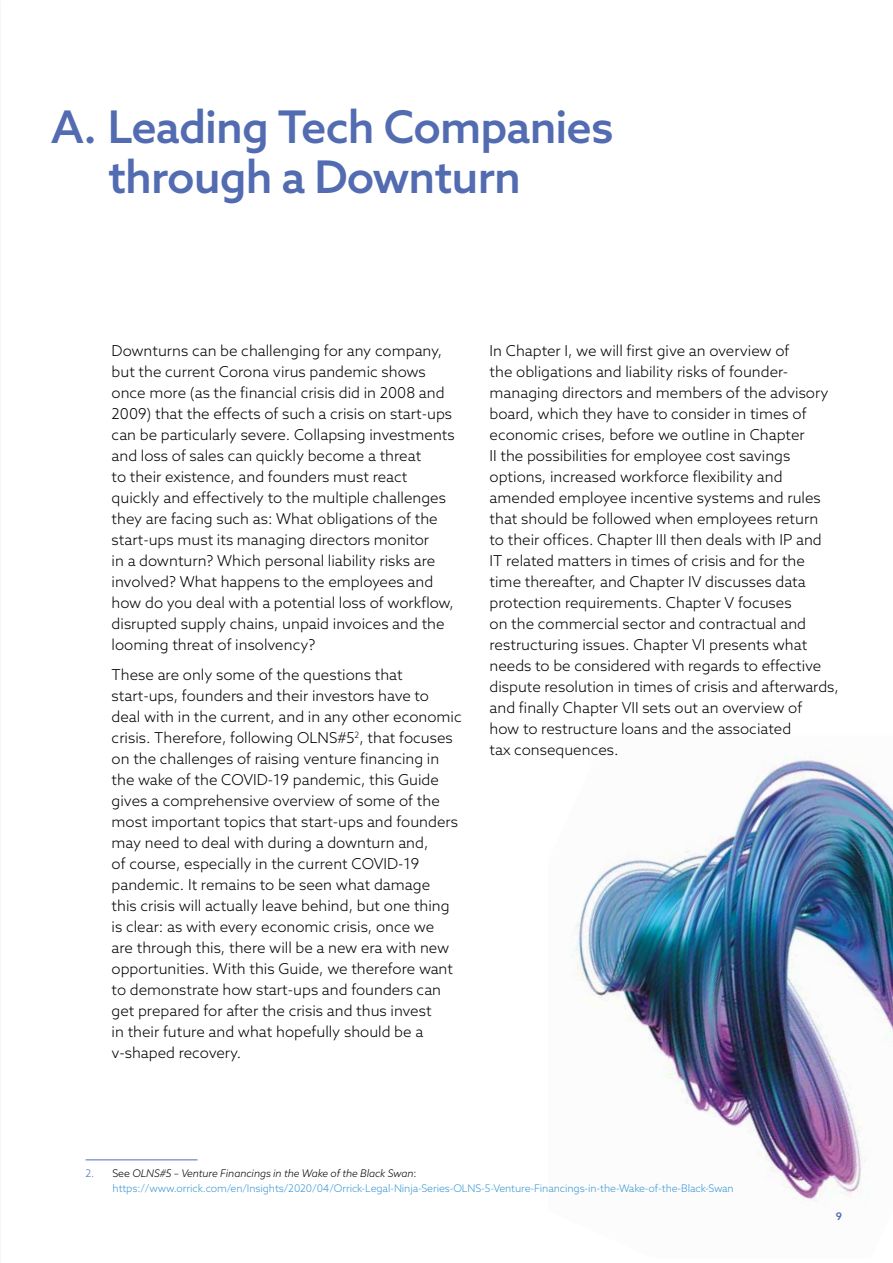
<style>
.page{position:relative;width:893px;height:1263px;background:#fff}
.page>*{position:absolute;margin:0;border:0;box-sizing:border-box;transform-origin:0 0}
.t1{font:500 45px/49.5px "Azo Sans";letter-spacing:-.02em;color:#526bb1}
.t2{font:300 15px/21px "Azo Sans";color:#000}
.t3{font:300 10.5px/15px "Azo Sans";letter-spacing:-.01em;color:#3997d3}
.t4{font:500 10.5px "Azo Sans";color:#526bb1}
.s1{color:#526bb1}
.s2{color:#000}
.s3{font-style:italic;color:#000}
</style>
<div class="page">
<img style="left:571px;top:755px;width:322px;height:447px">
<hr style="left:86px;top:1159px;width:112px;height:1px;background:#526bb1">
<h1 class="t1" style="left:108px;top:102px;width:507px;text-indent:-57px">A. Leading Tech Companies through a Downturn</h1>
<p class="t2" style="left:112px;top:340px;width:345px">Downturns can be challenging for any company, but the current Corona virus pandemic shows once more (as the financial crisis did in 2008 and 2009) that the effects of such a crisis on start-ups can be particularly severe. Collapsing investments and loss of sales can quickly become a threat<br>to their existence, and founders must react quickly and effectively to the multiple challenges they are facing such as: What obligations of the start-ups must its managing directors monitor<br>in a downturn? Which personal liability risks are involved? What happens to the employees and how do you deal with a potential loss of workflow, disrupted supply chains, unpaid invoices and the looming threat of insolvency?</p>
<p class="t2" style="left:112px;top:663px;width:352px">These are only some of the questions that start-ups, founders and their investors have to<br>deal with in the current, and in any other economic crisis. Therefore, following OLNS#5<sup>2</sup>, that focuses on the challenges of raising venture financing in the wake of the COVID-19 pandemic, this Guide gives a comprehensive overview of some of the most important topics that start-ups and founders may need to deal with during a downturn and,<br>of course, especially in the current COVID-19 pandemic. It remains to be seen what damage<br>this crisis will actually leave behind, but one thing is clear: as with every economic crisis, once we<br>are through this, there will be a new era with new opportunities. With this Guide, we therefore want to demonstrate how start-ups and founders can get prepared for after the crisis and thus invest<br>in their future and what hopefully should be a v-shaped recovery.</p>
<p class="t2" style="left:490px;top:340px;width:351px">In Chapter I, we will first give an overview of<br>the obligations and liability risks of founder&shy;managing directors and members of the advisory board, which they have to consider in times of economic crises, before we outline in Chapter<br>II the possibilities for employee cost savings options, increased workforce flexibility and amended employee incentive systems and rules that should be followed when employees return<br>to their offices. Chapter III then deals with IP and<br>IT related matters in times of crisis and for the time thereafter, and Chapter IV discusses data protection requirements. Chapter V focuses<br>on the commercial sector and contractual and restructuring issues. Chapter VI presents what needs to be considered with regards to effective dispute resolution in times of crisis and afterwards, and finally Chapter VII sets out an overview of<br>how to restructure loans and the associated<br>tax consequences.</p>
<p class="t3" style="left:113px;top:1165px;width:623px;text-indent:-27px"><span class="s1">2.</span> <span class="s2">See</span> <span class="s3">OLNS#5 – Venture Financings in the Wake of the Black Swan</span><span class="s2">: </span>https://www.orrick.com/en/Insights/2020/04/Orrick-Legal-Ninja-Series-OLNS-5-Venture-Financings-in-the-Wake-of-the-Black-Swan</p>
<p class="t4" style="left:836px;top:1209px;width:8px">9</p>
</div>
